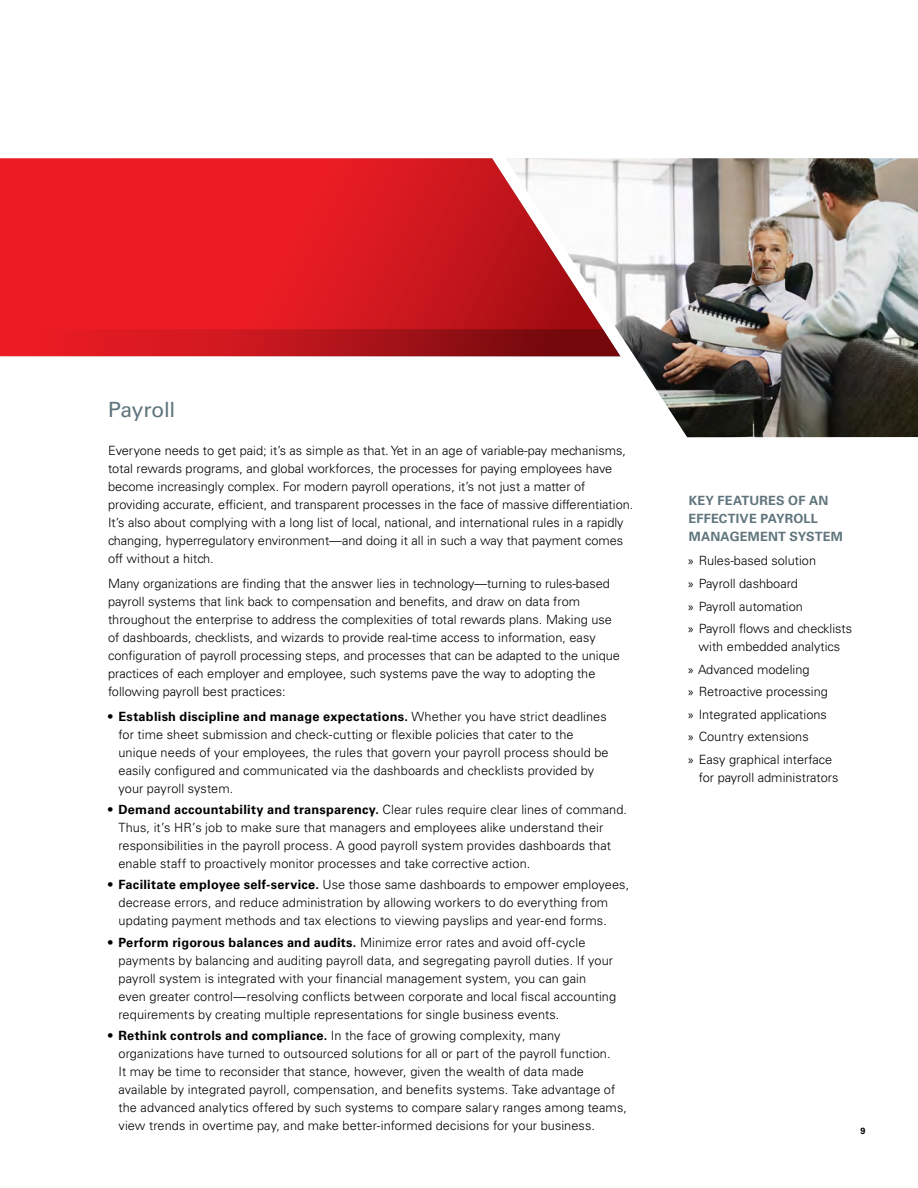
<style>
.page{position:relative;width:918px;height:1188px;background:#fff}
.page>*{position:absolute;margin:0;border:0;box-sizing:border-box;transform-origin:0 0}
.Intro_-_Header{font:21px "Univers LT Std";letter-spacing:-.015em;color:#60757d}
.Inside_-_Body_Copy{font:300 12.75px/18px "Univers LT Std";color:#000}
.Sidebar_Heading__Spa{font:700 12.75px/18px "Univers LT Std";letter-spacing:.015em;color:#60757d}
.t1{font:700 9px "Univers LT Std";color:#000}
.s1{font-weight:700}
.s2{font-family:"Myriad Pro";font-weight:400}
</style>
<div class="page">
<img style="left:506px;top:158px;width:412px;height:279px">
<svg style="left:0;top:158px;width:620px;height:171px;background:#e03339"></svg>
<svg style="left:0;top:329px;width:620px;height:27px;background:#b6161c"></svg>
<p class="Intro_-_Header" style="left:108px;top:397px;width:69px">Payroll</p>
<p class="Inside_-_Body_Copy" style="left:108px;top:442px;width:527px">Everyone needs to get paid; it’s as simple as that. Yet in an age of variable-pay mechanisms, total rewards programs, and global workforces, the processes for paying employees have become increasingly complex. For modern payroll operations, it’s not just a matter of providing accurate, efficient, and transparent processes in the face of massive differentiation.<br>It’s also about complying with a long list of local, national, and international rules in a rapidly changing, hyperregulatory environment—and doing it all in such a way that payment comes off without a hitch.</p>
<p class="Inside_-_Body_Copy" style="left:108px;top:575px;width:514px">Many organizations are finding that the answer lies in technology—turning to rules-based payroll systems that link back to compensation and benefits, and draw on data from throughout the enterprise to address the complexities of total rewards plans. Making use of dashboards, checklists, and wizards to provide real-time access to information, easy configuration of payroll processing steps, and processes that can be adapted to the unique practices of each employer and employee, such systems pave the way to adopting the following payroll best practices:</p>
<p class="Inside_-_Body_Copy" style="left:118px;top:707px;width:492px;text-indent:-10px"><span class="s1">• Establish discipline and manage expectations.</span> Whether you have strict deadlines for time sheet submission and check-cutting or flexible policies that cater to the unique needs of your employees, the rules that govern your payroll process should be easily configured and communicated via the dashboards and checklists provided by your payroll system.</p>
<p class="Inside_-_Body_Copy" style="left:118px;top:801px;width:510px;text-indent:-10px"><span class="s1">• Demand accountability and transparency.</span> Clear rules require clear lines of command.<br>Thus, it’s HR’s job to make sure that managers and employees alike understand their responsibilities in the payroll process. A good payroll system provides dashboards that enable staff to proactively monitor processes and take corrective action.</p>
<p class="Inside_-_Body_Copy" style="left:118px;top:876px;width:512px;text-indent:-10px"><span class="s1">• Facilitate employee self-service.</span> Use those same dashboards to empower employees, decrease errors, and reduce administration by allowing workers to do everything from updating payment methods and tax elections to viewing payslips and year-end forms.</p>
<p class="Inside_-_Body_Copy" style="left:118px;top:933px;width:499px;text-indent:-10px"><span class="s1">• Perform rigorous balances and audits.</span> Minimize error rates and avoid off-cycle payments by balancing and auditing payroll data, and segregating payroll duties. If your payroll system is integrated with your financial management system, you can gain even greater control—resolving conflicts between corporate and local fiscal accounting requirements by creating multiple representations for single business events.</p>
<p class="Inside_-_Body_Copy" style="left:118px;top:1026px;width:510px;text-indent:-10px"><span class="s1">• Rethink controls and compliance.</span> In the face of growing complexity, many organizations have turned to outsourced solutions for all or part of the payroll function.<br>It may be time to reconsider that stance, however, given the wealth of data made available by integrated payroll, compensation, and benefits systems. Take advantage of the advanced analytics offered by such systems to compare salary ranges among teams, view trends in overtime pay, and make better-informed decisions for your business.</p>
<p class="Sidebar_Heading__Spa" style="left:689px;top:491px;width:156px">KEY FEATURES OF AN<br>EFFECTIVE PAYROLL<br>MANAGEMENT SYSTEM</p>
<p class="Inside_-_Body_Copy" style="left:688px;top:552px;width:130px"><span class="s2">»</span> Rules-based solution</p>
<p class="Inside_-_Body_Copy" style="left:688px;top:574px;width:112px"><span class="s2">»</span> Payroll dashboard</p>
<p class="Inside_-_Body_Copy" style="left:688px;top:597px;width:116px"><span class="s2">»</span> Payroll automation</p>
<p class="Inside_-_Body_Copy" style="left:688px;top:620px;width:166px;text-align:center"><span class="s2">»</span> Payroll flows and checklists with embedded analytics</p>
<p class="Inside_-_Body_Copy" style="left:688px;top:660px;width:123px"><span class="s2">»</span> Advanced modeling</p>
<p class="Inside_-_Body_Copy" style="left:688px;top:683px;width:141px"><span class="s2">»</span> Retroactive processing</p>
<p class="Inside_-_Body_Copy" style="left:688px;top:705px;width:140px"><span class="s2">»</span> Integrated applications</p>
<p class="Inside_-_Body_Copy" style="left:688px;top:728px;width:122px"><span class="s2">»</span> Country extensions</p>
<p class="Inside_-_Body_Copy" style="left:699px;top:751px;width:141px;text-indent:-11px"><span class="s2">»</span> Easy graphical interface for payroll administrators</p>
<p class="t1" style="left:860px;top:1126px;width:7px">9</p>
</div>
